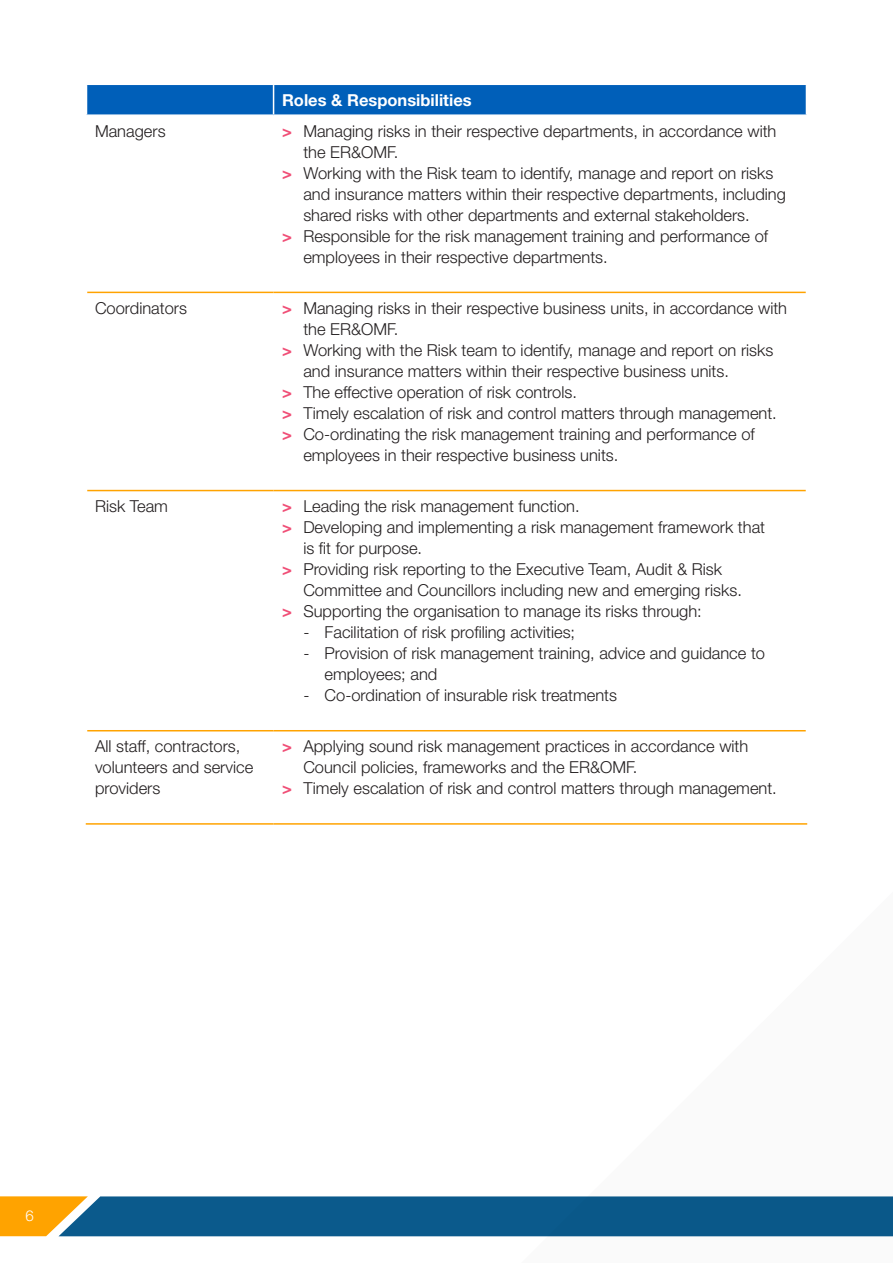
<style>
.page{position:relative;width:893px;height:1263px;background:#fff}
.page>*{position:absolute;margin:0;border:0;box-sizing:border-box;transform-origin:0 0}
.COS_Table_Bullets{font:300 16.5px/21px "Helvetica Neue CE";color:#231f20}
.t1{font:700 16.5px "Helvetica Neue CE";color:#fff}
.t2{font:300 15px "Helvetica Neue CE";color:#fff}
.s1{font-weight:700;color:#f04f77}
</style>
<div class="page">
<svg style="left:0;top:1196px;width:893px;height:40px;background:#226283"></svg>
<div style="left:86px;top:85px;width:720px;height:30px;background:#005fb9"></div>
<hr style="left:274px;top:114px;width:533px;height:2px;background:#fff">
<hr style="left:87px;top:292px;width:187px;height:1px;background:#ffa300">
<hr style="left:274px;top:292px;width:532px;height:1px;background:#ffa300">
<hr style="left:87px;top:490px;width:187px;height:1px;background:#ffa300">
<hr style="left:274px;top:490px;width:532px;height:1px;background:#ffa300">
<hr style="left:87px;top:730px;width:187px;height:1px;background:#ffa300">
<hr style="left:274px;top:730px;width:532px;height:1px;background:#ffa300">
<hr style="left:86px;top:823px;width:188px;height:2px;background:#ffa300">
<hr style="left:274px;top:823px;width:533px;height:2px;background:#ffa300">
<p class="t1" style="left:282px;top:90px;width:191px">Roles &amp; Responsibilities</p>
<p class="COS_Table_Bullets" style="left:95px;top:120px;width:72px">Managers</p>
<p class="COS_Table_Bullets" style="left:303px;top:120px;width:475px;text-indent:-21px"><span class="s1">&gt;</span> Managing risks in their respective departments, in accordance with the ER&amp;OMF.</p>
<p class="COS_Table_Bullets" style="left:303px;top:162px;width:484px;text-indent:-21px"><span class="s1">&gt;</span> Working with the Risk team to identify, manage and report on risks and insurance matters within their respective departments, including shared risks with other departments and external stakeholders.</p>
<p class="COS_Table_Bullets" style="left:303px;top:225px;width:466px;text-indent:-21px"><span class="s1">&gt;</span> Responsible for the risk management training and performance of employees in their respective departments.</p>
<p class="COS_Table_Bullets" style="left:95px;top:298px;width:94px">Coordinators</p>
<p class="COS_Table_Bullets" style="left:303px;top:298px;width:485px;text-indent:-21px"><span class="s1">&gt;</span> Managing risks in their respective business units, in accordance with the ER&amp;OMF.</p>
<p class="COS_Table_Bullets" style="left:303px;top:340px;width:472px;text-indent:-21px"><span class="s1">&gt;</span> Working with the Risk team to identify, manage and report on risks and insurance matters within their respective business units.</p>
<p class="COS_Table_Bullets" style="left:282px;top:382px;width:296px"><span class="s1">&gt;</span> The effective operation of risk controls.</p>
<p class="COS_Table_Bullets" style="left:282px;top:403px;width:496px"><span class="s1">&gt;</span> Timely escalation of risk and control matters through management.</p>
<p class="COS_Table_Bullets" style="left:303px;top:424px;width:453px;text-indent:-21px"><span class="s1">&gt;</span> Co-ordinating the risk management training and performance of employees in their respective business units.</p>
<p class="COS_Table_Bullets" style="left:95px;top:496px;width:75px">Risk Team</p>
<p class="COS_Table_Bullets" style="left:282px;top:496px;width:299px"><span class="s1">&gt;</span> Leading the risk management function.</p>
<p class="COS_Table_Bullets" style="left:303px;top:517px;width:463px;text-indent:-21px"><span class="s1">&gt;</span> Developing and implementing a risk management framework that is fit for purpose.</p>
<p class="COS_Table_Bullets" style="left:303px;top:559px;width:440px;text-indent:-21px"><span class="s1">&gt;</span> Providing risk reporting to the Executive Team, Audit &amp; Risk<br>Committee and Councillors including new and emerging risks.</p>
<p class="COS_Table_Bullets" style="left:282px;top:601px;width:421px"><span class="s1">&gt;</span> Supporting the organisation to manage its risks through:</p>
<p class="COS_Table_Bullets" style="left:303px;top:622px;width:273px">- Facilitation of risk profiling activities;</p>
<p class="COS_Table_Bullets" style="left:325px;top:643px;width:442px;text-indent:-21px">- Provision of risk management training, advice and guidance to employees; and</p>
<p class="COS_Table_Bullets" style="left:303px;top:685px;width:315px">- Co-ordination of insurable risk treatments</p>
<p class="COS_Table_Bullets" style="left:95px;top:736px;width:160px">All staff, contractors, volunteers and service providers</p>
<p class="COS_Table_Bullets" style="left:303px;top:736px;width:447px;text-indent:-21px"><span class="s1">&gt;</span> Applying sound risk management practices in accordance with<br>Council policies, frameworks and the ER&amp;OMF.</p>
<p class="COS_Table_Bullets" style="left:282px;top:778px;width:496px"><span class="s1">&gt;</span> Timely escalation of risk and control matters through management.</p>
<p class="t2" style="left:26px;top:1206px;width:10px">6</p>
</div>
